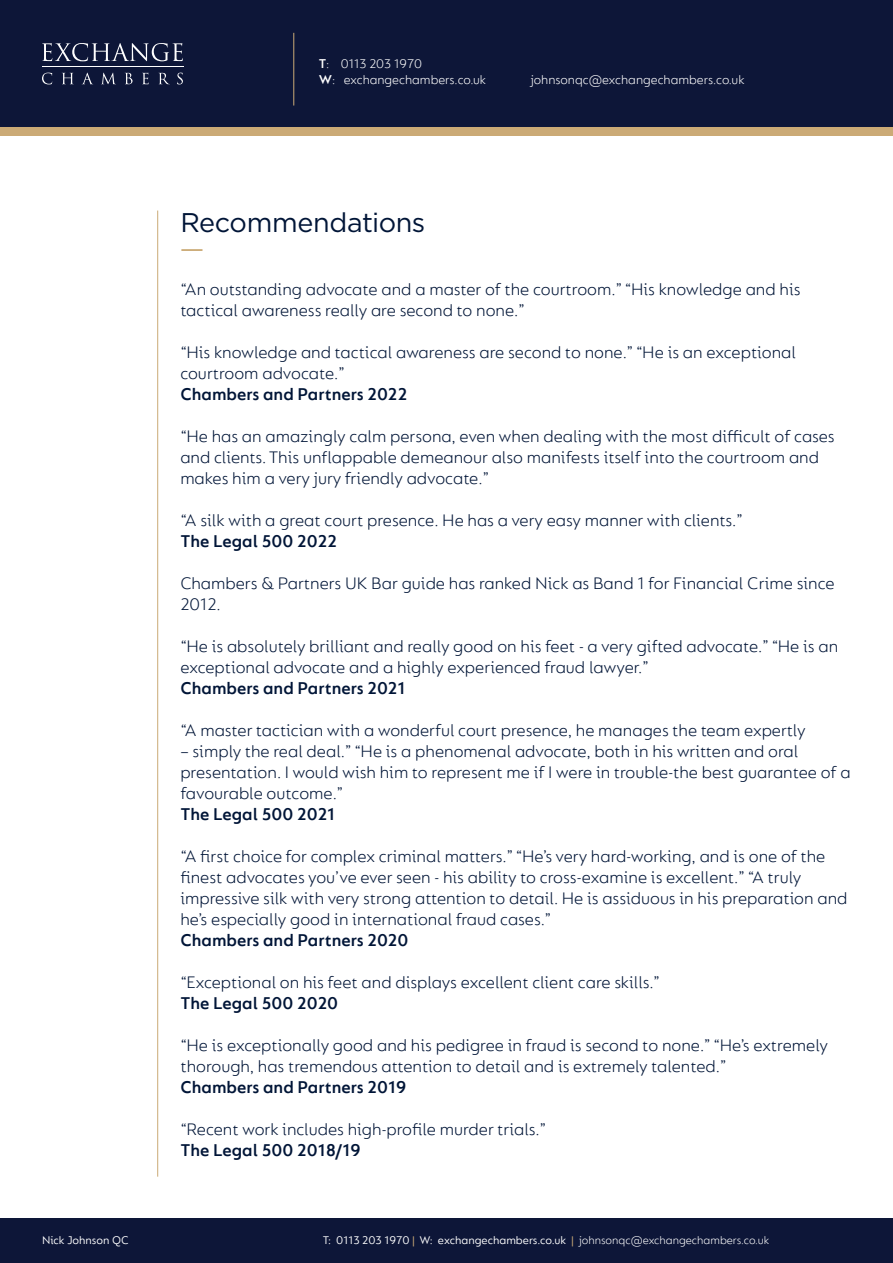
<style>
.page{position:relative;width:893px;height:1263px;background:#fff}
.page>*{position:absolute;margin:0;border:0;box-sizing:border-box;transform-origin:0 0}
.t1{font:27px "Gotham";letter-spacing:-.015em;color:#001537}
.t2{font:300 18px/21px "FS Lucas";color:#001537}
.t3{font:600 18px "FS Lucas";color:#001537}
.t4{font:300 13.5px/16.2px "FS Lucas";color:#fff}
.t5{font:12px "FS Lucas";color:#fff}
.s1{font-weight:600}
.s2{color:#cbaa76}
.s3{font-weight:300}
</style>
<div class="page">
<div style="left:0;top:64px;width:893px;height:72px;background:#cbaa76"></div>
<div style="left:0;top:0;width:893px;height:127px;background:#0d1638"></div>
<div style="left:0;top:1219px;width:893px;height:44px;background:#0d1638"></div>
<hr style="left:42px;top:67px;width:142px;height:1px;background:#fff">
<svg style="left:42px;top:43px;width:141px;height:18px"></svg>
<svg style="left:42px;top:73px;width:10px;height:11px"></svg>
<svg style="left:62px;top:73px;width:11px;height:11px"></svg>
<svg style="left:82px;top:73px;width:11px;height:11px"></svg>
<svg style="left:102px;top:73px;width:13px;height:11px"></svg>
<svg style="left:125px;top:73px;width:8px;height:11px"></svg>
<svg style="left:142px;top:73px;width:7px;height:11px"></svg>
<svg style="left:159px;top:73px;width:10px;height:11px"></svg>
<svg style="left:177px;top:73px;width:6px;height:11px"></svg>
<hr style="left:293px;top:33px;width:1px;height:73px;background:#cbaa76">
<hr style="left:157px;top:211px;width:1px;height:966px;background:#cbaa76">
<hr style="left:181px;top:249px;width:21px;height:2px;background:#cbaa76">
<p class="t5" style="left:42px;top:1233px;width:88px">Nick Johnson QC</p>
<p class="t4" style="left:319px;top:55px;width:169px"><span class="s1">T</span>: 0113 203 1970<br><span class="s1">W</span>: exchangechambers.co.uk</p>
<p class="t4" style="left:531px;top:71px;width:215px">johnsonqc@exchangechambers.co.uk</p>
<p class="t1" style="left:180px;top:205px;width:247px">Recommendations</p>
<p class="t2" style="left:180px;top:278px;width:622px">“An outstanding advocate and a master of the courtroom.” “His knowledge and his tactical awareness really are second to none.”</p>
<p class="t2" style="left:180px;top:341px;width:617px">“His knowledge and tactical awareness are second to none.” “He is an exceptional courtroom advocate.”</p>
<p class="t3" style="left:180px;top:383px;width:229px">Chambers and Partners 2022</p>
<p class="t2" style="left:180px;top:425px;width:656px">“He has an amazingly calm persona, even when dealing with the most difficult of cases and clients. This unflappable demeanour also manifests itself into the courtroom and makes him a very jury friendly advocate.”</p>
<p class="t2" style="left:180px;top:509px;width:564px">“A silk with a great court presence. He has a very easy manner with clients.”</p>
<p class="t3" style="left:180px;top:530px;width:158px">The Legal 500 2022</p>
<p class="t2" style="left:180px;top:572px;width:656px">Chambers &amp; Partners UK Bar guide has ranked Nick as Band 1 for Financial Crime since<br>2012.</p>
<p class="t2" style="left:180px;top:635px;width:659px">“He is absolutely brilliant and really good on his feet - a very gifted advocate.” “He is an exceptional advocate and a highly experienced fraud lawyer.”</p>
<p class="t3" style="left:180px;top:677px;width:227px">Chambers and Partners 2021</p>
<p class="t2" style="left:180px;top:719px;width:627px">“A master tactician with a wonderful court presence, he manages the team expertly</p>
<p class="t2" style="left:180px;top:740px;width:672px">– simply the real deal.” “He is a phenomenal advocate, both in his written and oral presentation. I would wish him to represent me if I were in trouble-the best guarantee of a favourable outcome.”</p>
<p class="t3" style="left:180px;top:803px;width:156px">The Legal 500 2021</p>
<p class="t2" style="left:180px;top:845px;width:669px">“A first choice for complex criminal matters.” “He’s very hard-working, and is one of the finest advocates you’ve ever seen - his ability to cross-examine is excellent.” “A truly impressive silk with very strong attention to detail. He is assiduous in his preparation and he’s especially good in international fraud cases.”</p>
<p class="t3" style="left:180px;top:929px;width:230px">Chambers and Partners 2020</p>
<p class="t2" style="left:180px;top:971px;width:481px">“Exceptional on his feet and displays excellent client care skills.”</p>
<p class="t3" style="left:180px;top:992px;width:159px">The Legal 500 2020</p>
<p class="t2" style="left:180px;top:1034px;width:649px">“He is exceptionally good and his pedigree in fraud is second to none.” “He’s extremely thorough, has tremendous attention to detail and is extremely talented.”<br><span class="s1">Chambers and Partners 2019</span></p>
<p class="t2" style="left:180px;top:1118px;width:367px">“Recent work includes high-profile murder trials.”<br><span class="s1">The Legal 500 2018/19</span></p>
<p class="t5" style="left:323px;top:1233px;width:448px">T: 0113 203 1970 <span class="s2">|</span> W: exchangechambers.co.uk <span class="s2">|</span> <span class="s3">johnsonqc@exchangechambers.co.uk</span></p>
</div>
